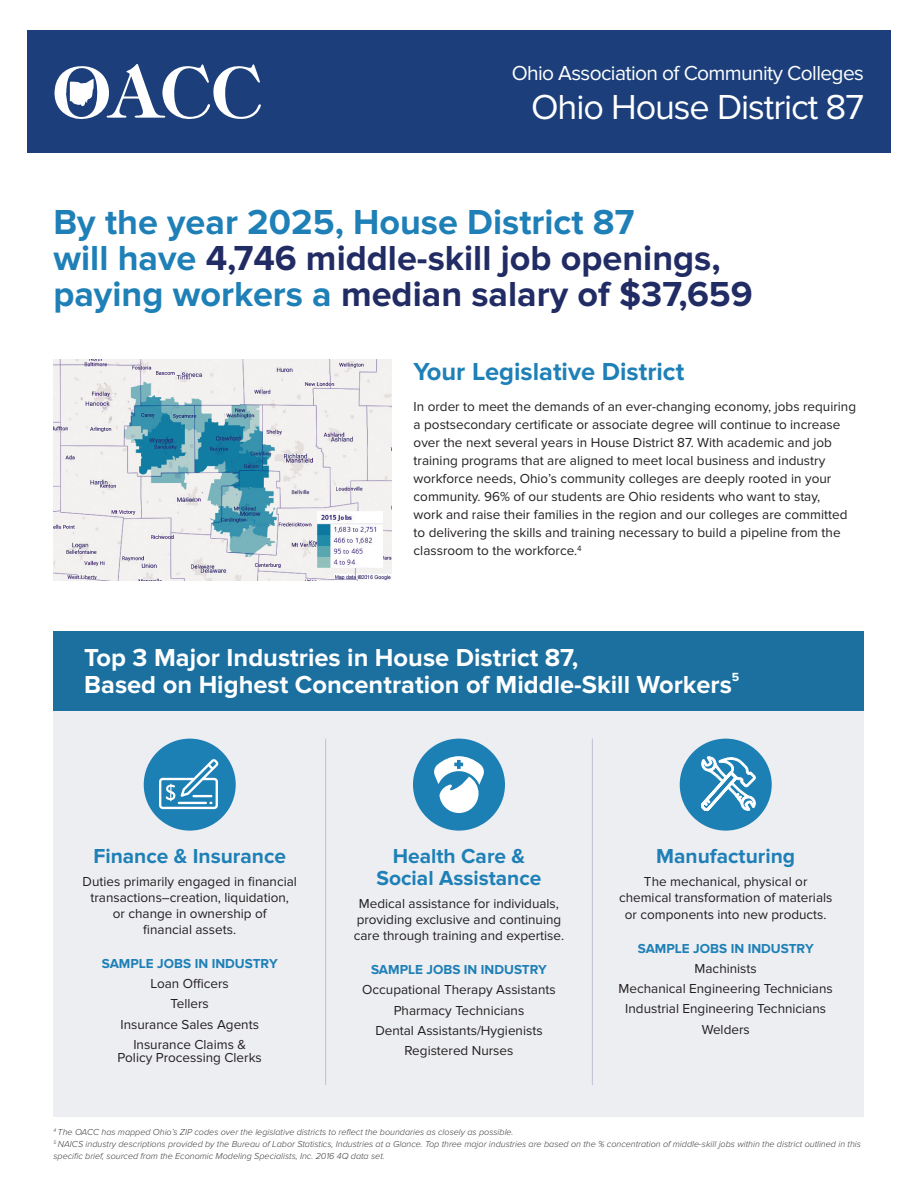
<style>
.page{position:relative;width:918px;height:1188px;background:#fff}
.page>*{position:absolute;margin:0;border:0;box-sizing:border-box;transform-origin:0 0}
.t1{font:700 36px/36px "Proxima Nova";color:#212b64}
.t2{font:700 36px "Proxima Nova";color:#1e80b7}
.t3{font:36px "Proxima Nova";letter-spacing:-.03em;color:#fff}
.t4{font:700 25.5px/27px "Proxima Nova";color:#fff}
.t5{font:700 25.5px "Proxima Nova";color:#1e80b7}
.t6{font:700 21px/22.5px "Proxima Nova";color:#1e80b7;text-align:center}
.t7{font:21px "Proxima Nova";letter-spacing:-.03em;color:#fff}
.t8{font:13.5px/18px "Proxima Nova";color:#231f20;text-align:center}
.t9{font:700 13.5px "Proxima Nova";color:#1e80b7}
.t10{font:700 12.3px "Proxima Nova";color:#fff}
.t11{font:italic 300 9px/12px "Proxima Nova";color:#3e3e3f}
.s1{color:#1e80b7}
</style>
<div class="page">
<img style="left:53px;top:359px;width:339px;height:221px">
<img style="left:318px;top:512px;width:65px;height:56px">
<div style="left:27px;top:30px;width:864px;height:122px;background:#1c3f7b"></div>
<svg style="left:55px;top:64px;width:206px;height:56px"></svg>
<div style="left:53px;top:631px;width:811px;height:486px;background:#edeef2"></div>
<div style="left:53px;top:631px;width:811px;height:79px;background:#1b70a0"></div>
<hr style="left:325px;top:739px;width:1px;height:346px;background:#c0bfd1">
<hr style="left:592px;top:739px;width:1px;height:346px;background:#c0bfd1">
<div style="left:680px;top:739px;width:92px;height:92px;background:#1c80b5;border-radius:50%"></div>
<svg style="left:701px;top:757px;width:55px;height:54px"></svg>
<div style="left:413px;top:739px;width:92px;height:92px;background:#1c80b5;border-radius:50%"></div>
<svg style="left:434px;top:756px;width:50px;height:57px"></svg>
<div style="left:144px;top:739px;width:92px;height:92px;background:#1c80b5;border-radius:50%"></div>
<svg style="left:159px;top:759px;width:59px;height:50px"></svg>
<p class="t7" style="left:512px;top:61px;width:354px">Ohio Association of Community Colleges</p>
<p class="t3" style="left:531px;top:86px;width:334px">Ohio House District 87</p>
<p class="t2" style="left:53px;top:201px;width:582px">By the year 2025, House District 87</p>
<p class="t1" style="left:53px;top:241px;width:701px"><span class="s1">will have</span> 4,746 middle-skill job openings, <span class="s1">paying workers a</span> median salary of $37,659</p>
<p class="t5" style="left:414px;top:356px;width:272px">Your Legislative District</p>
<p class="t8" style="left:414px;top:398px;width:444px;text-align:left">In order to meet the demands of an ever-changing economy, jobs requiring a postsecondary certificate or associate degree will continue to increase over the next several years in House District 87. With academic and job training programs that are aligned to meet local business and industry workforce needs, Ohio’s community colleges are deeply rooted in your community. 96% of our students are Ohio residents who want to stay,<br>work and raise their families in the region and our colleges are committed to delivering the skills and training necessary to build a pipeline from the classroom to the workforce.<sup>4</sup></p>
<p class="t4" style="left:84px;top:644px;width:649px">Top 3 Major Industries in House District 87,<br>Based on Highest Concentration of Middle-Skill Workers</p>
<p class="t10" style="left:732px;top:670px;width:9px">5</p>
<p class="t6" style="left:93px;top:845px;width:194px">Finance &amp; Insurance</p>
<p class="t8" style="left:83px;top:873px;width:216px;line-height:16.2px">Duties primarily engaged in financial transactions–creation, liquidation,<br>or change in ownership of<br>financial assets.</p>
<p class="t9" style="left:102px;top:956px;width:177px">SAMPLE JOBS IN INDUSTRY</p>
<p class="t8" style="left:151px;top:975px;width:80px">Loan Officers</p>
<p class="t8" style="left:171px;top:995px;width:40px">Tellers</p>
<p class="t8" style="left:120px;top:1015px;width:140px">Insurance Sales Agents</p>
<p class="t8" style="left:118px;top:1038px;width:146px;line-height:13.5px">Insurance Claims &amp;<br>Policy Processing Clerks</p>
<p class="t6" style="left:376px;top:845px;width:167px">Health Care &amp;<br>Social Assistance</p>
<p class="t8" style="left:354px;top:896px;width:212px;line-height:16.2px">Medical assistance for individuals, providing exclusive and continuing care through training and expertise.</p>
<p class="t9" style="left:371px;top:962px;width:177px">SAMPLE JOBS IN INDUSTRY</p>
<p class="t8" style="left:362px;top:981px;width:195px">Occupational Therapy Assistants</p>
<p class="t8" style="left:394px;top:1001px;width:132px">Pharmacy Technicians</p>
<p class="t8" style="left:375px;top:1022px;width:169px">Dental Assistants/Hygienists</p>
<p class="t8" style="left:405px;top:1042px;width:110px">Registered Nurses</p>
<p class="t6" style="left:656px;top:845px;width:140px">Manufacturing</p>
<p class="t8" style="left:619px;top:873px;width:215px;line-height:16.6px">The mechanical, physical or chemical transformation of materials or components into new products.</p>
<p class="t9" style="left:638px;top:940px;width:177px">SAMPLE JOBS IN INDUSTRY</p>
<p class="t8" style="left:695px;top:960px;width:64px">Machinists</p>
<p class="t8" style="left:619px;top:980px;width:216px">Mechanical Engineering Technicians</p>
<p class="t8" style="left:625px;top:1000px;width:202px">Industrial Engineering Technicians</p>
<p class="t8" style="left:702px;top:1020px;width:50px">Welders</p>
<p class="t11" style="left:53px;top:1126px;width:462px"><sup>4</sup> The OACC has mapped Ohio’s ZIP codes over the legislative districts to reflect the boundaries as closely as possible.</p>
<p class="t11" style="left:53px;top:1138px;width:809px"><sup>5</sup> NAICS industry descriptions provided by the Bureau of Labor Statistics, Industries at a Glance. Top three major industries are based on the % concentration of middle-skill jobs within the district outlined in this specific brief, sourced from the Economic Modeling Specialists, Inc. 2016 4Q data set.</p>
</div>
